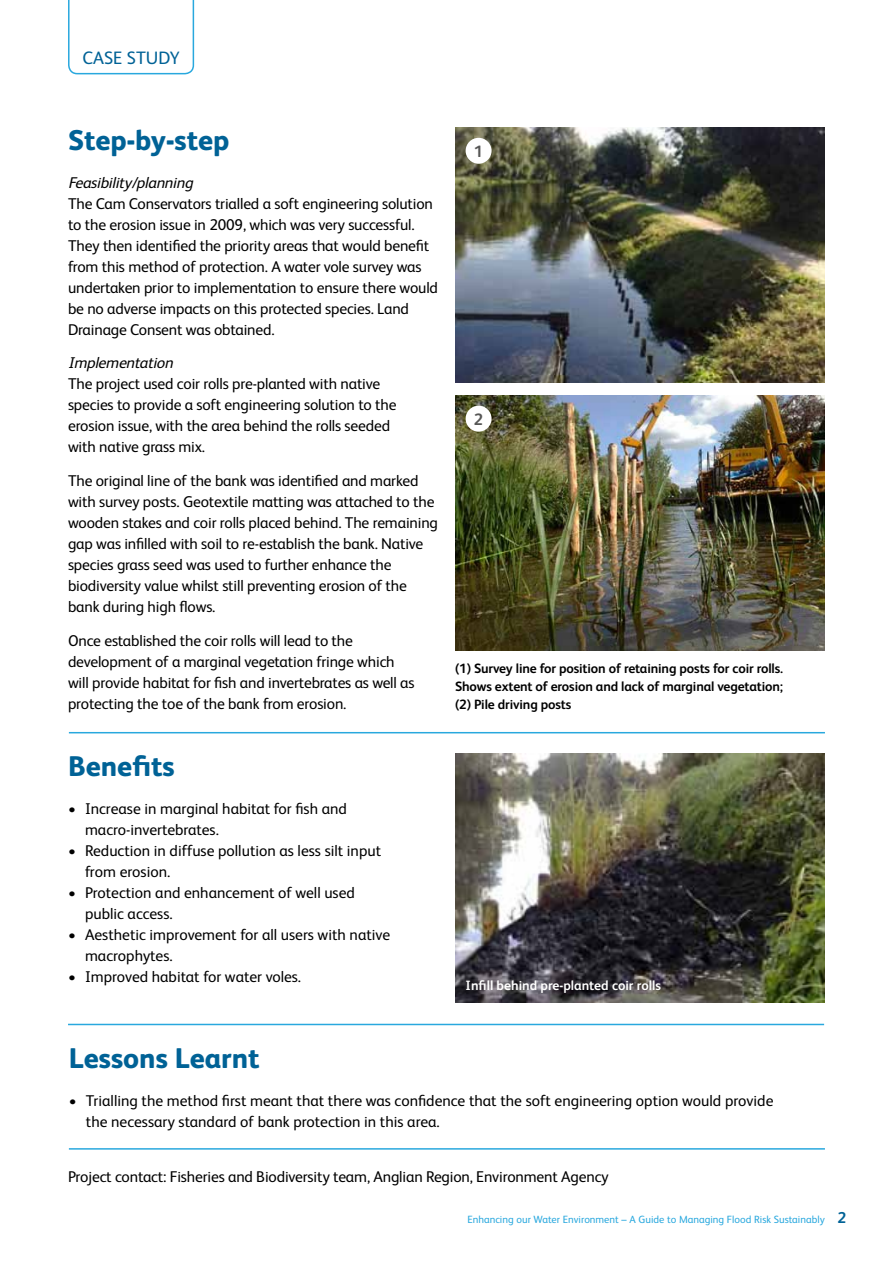
<style>
.page{position:relative;width:893px;height:1263px;background:#fff}
.page>*{position:absolute;margin:0;border:0;box-sizing:border-box;transform-origin:0 0}
.t1{font:800 28.5px "FS Albert";color:#006296}
.t2{font:18px "FS Albert";color:#006296}
.t3{font:700 16.5px "FS Albert";color:#575756}
.t4{font:15.6px/21px "FS Albert";letter-spacing:-.01em;color:#000}
.t5{font:italic 15.6px "FS Albert";color:#000}
.t6{font:700 13.5px/18px "FS Albert";letter-spacing:-.01em;color:#000;text-align:justify}
.t7{font:700 13.5px "FS Albert";color:#fff}
.t8{font:10.5px "FS Albert";color:#29a8de}
.s1{font-weight:700;font-size:15.75px;color:#006296}
</style>
<div class="page">
<svg style="left:68px;top:0;width:126px;height:74px"></svg>
<img style="left:455px;top:128px;width:370px;height:255px">
<img style="left:455px;top:395px;width:370px;height:255px">
<img style="left:455px;top:754px;width:369px;height:249px">
<hr style="left:69px;top:1148px;width:756px;height:1px;background:#29a8de">
<hr style="left:69px;top:732px;width:756px;height:1px;background:#29a8de">
<hr style="left:68px;top:1024px;width:756px;height:1px;background:#29a8de">
<div style="left:466px;top:138px;width:26px;height:26px;background:#fff;border-radius:50%"></div>
<div style="left:466px;top:406px;width:26px;height:26px;background:#fff;border-radius:50%"></div>
<p class="t2" style="left:83px;top:47px;width:99px">CASE STUDY</p>
<h1 class="t1" style="left:68px;top:119px;width:163px">Step-by-step</h1>
<p class="t5" style="left:68px;top:173px;width:130px">Feasibility/planning</p>
<p class="t4" style="left:68px;top:193px;width:371px">The Cam Conservators trialled a soft engineering solution to the erosion issue in 2009, which was very successful.<br>They then identified the priority areas that would benefit from this method of protection. A water vole survey was undertaken prior to implementation to ensure there would be no adverse impacts on this protected species. Land Drainage Consent was obtained.</p>
<p class="t5" style="left:68px;top:354px;width:110px">Implementation</p>
<p class="t4" style="left:68px;top:373px;width:330px">The project used coir rolls pre-planted with native species to provide a soft engineering solution to the erosion issue, with the area behind the rolls seeded with native grass mix.</p>
<p class="t4" style="left:68px;top:470px;width:371px">The original line of the bank was identified and marked with survey posts. Geotextile matting was attached to the wooden stakes and coir rolls placed behind. The remaining gap was infilled with soil to re-establish the bank. Native species grass seed was used to further enhance the biodiversity value whilst still preventing erosion of the bank during high flows.</p>
<p class="t4" style="left:68px;top:630px;width:348px">Once established the coir rolls will lead to the development of a marginal vegetation fringe which will provide habitat for fish and invertebrates as well as protecting the toe of the bank from erosion.</p>
<h1 class="t1" style="left:68px;top:745px;width:108px">Benefits</h1>
<p class="t4" style="left:85px;top:798px;width:263px;text-indent:-17px">• Increase in marginal habitat for fish and macro-invertebrates.</p>
<p class="t4" style="left:85px;top:840px;width:298px;text-indent:-17px">• Reduction in diffuse pollution as less silt input from erosion.</p>
<p class="t4" style="left:85px;top:882px;width:271px;text-indent:-17px">• Protection and enhancement of well used public access.</p>
<p class="t4" style="left:85px;top:924px;width:307px;text-indent:-17px">• Aesthetic improvement for all users with native macrophytes.</p>
<p class="t4" style="left:68px;top:966px;width:235px">• Improved habitat for water voles.</p>
<p class="t3" style="left:474px;top:142px;width:11px">1</p>
<p class="t3" style="left:474px;top:410px;width:11px">2</p>
<p class="t6" style="left:455px;top:659px;width:330px">(1) Survey line for position of retaining posts for coir rolls.<br>Shows extent of erosion and lack of marginal vegetation; (2) Pile driving posts</p>
<p class="t7" style="left:466px;top:978px;width:197px">Infill behind pre-planted coir rolls</p>
<h1 class="t1" style="left:69px;top:1037px;width:192px">Lessons Learnt</h1>
<p class="t4" style="left:86px;top:1090px;width:689px;text-indent:-17px">• Trialling the method first meant that there was confidence that the soft engineering option would provide the necessary standard of bank protection in this area.</p>
<p class="t4" style="left:68px;top:1166px;width:542px">Project contact: Fisheries and Biodiversity team, Anglian Region, Environment Agency</p>
<p class="t8" style="left:467px;top:1213px;width:380px">Enhancing our Water Environment – A Guide to Managing Flood Risk Sustainably <span class="s1">2</span></p>
</div>
